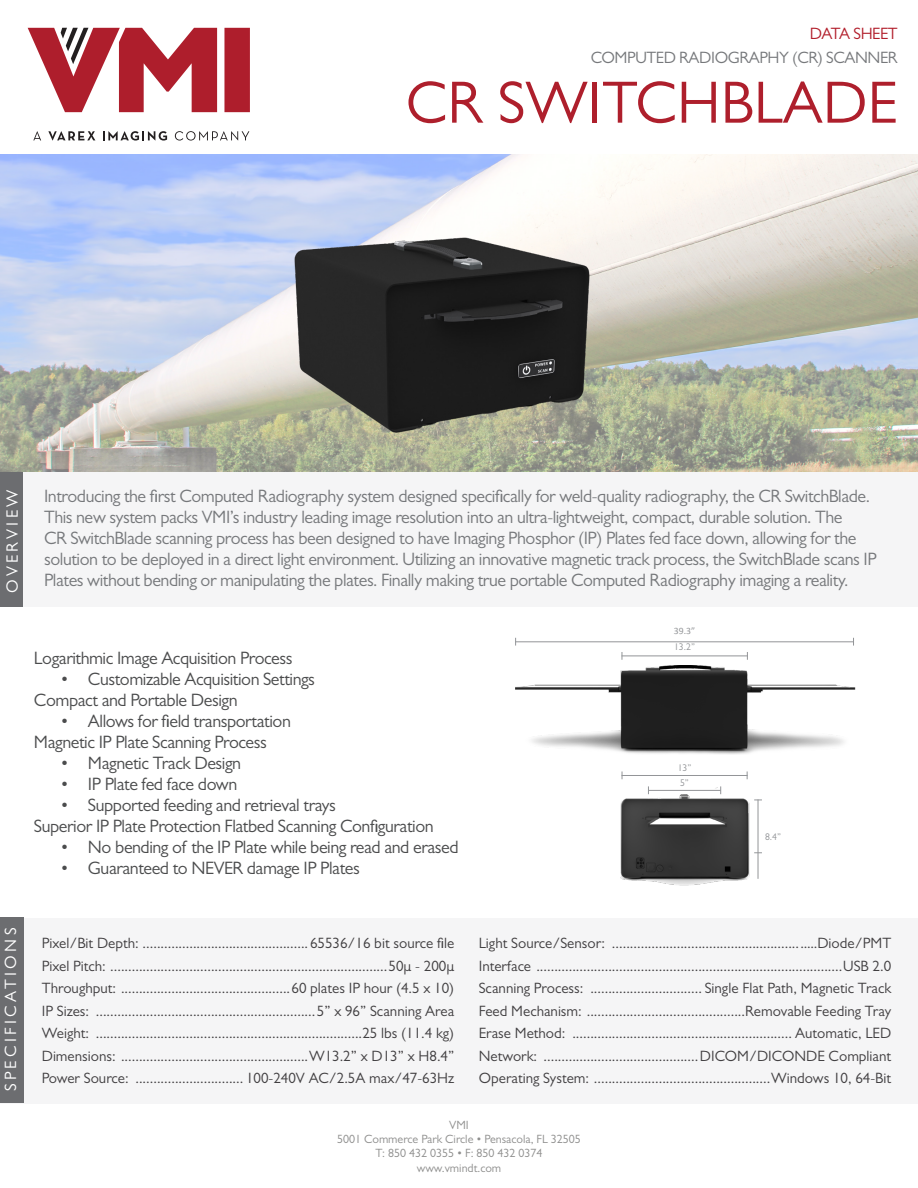
<style>
.page{position:relative;width:918px;height:1188px;background:#fff}
.page>*{position:absolute;margin:0;border:0;box-sizing:border-box;transform-origin:0 0}
.t1{font:60px "Gill Sans";color:#ae1f2c}
.t2{font:18px/21px "Gill Sans";letter-spacing:-.025em;color:#76787b}
.t3{font:18px "Gill Sans";letter-spacing:-.025em;color:#4b4c4d}
.t4{font:16.5px "Gill Sans";letter-spacing:-.025em;color:#76787b}
.t5{font:16.5px "Gill Sans";letter-spacing:.2em;color:#fff}
.t6{font:16.5px "Gill Sans";letter-spacing:-.025em;color:#b21f2c}
.t7{font:15px "Gill Sans";color:#413f41}
.t8{font:12px/14.4px "Gill Sans";color:#8e8e8d;text-align:center}
.t9{font:9.75px "Gill Sans";color:#939598}
.t10{font:9.75px "Calibri";color:#939598}
</style>
<div class="page">
<svg style="left:28px;top:28px;width:189px;height:84px"></svg>
<svg style="left:224px;top:28px;width:26px;height:84px;background:#af2230"></svg>
<svg style="left:33px;top:131px;width:8px;height:9px"></svg>
<svg style="left:48px;top:131px;width:47px;height:10px"></svg>
<svg style="left:103px;top:131px;width:64px;height:10px"></svg>
<svg style="left:175px;top:131px;width:74px;height:10px"></svg>
<div style="left:0;top:918px;width:918px;height:185px;background:#f5f5f6"></div>
<div style="left:0;top:918px;width:24px;height:185px;background:#6c6d70"></div>
<div style="left:0;top:472px;width:918px;height:135px;background:#f5f5f6"></div>
<div style="left:0;top:472px;width:23px;height:135px;background:#6c6d70"></div>
<img style="left:0;top:155px;width:918px;height:317px">
<img style="left:275px;top:218px;width:333px;height:234px">
<img style="left:515px;top:666px;width:341px;height:88px">
<hr style="left:515px;top:641px;width:339px;height:1px;background:#939598">
<hr style="left:622px;top:655px;width:126px;height:1px;background:#939598">
<img style="left:620px;top:787px;width:140px;height:99px">
<hr style="left:758px;top:799px;width:1px;height:80px;background:#939598">
<hr style="left:622px;top:775px;width:126px;height:1px;background:#939598">
<hr style="left:648px;top:790px;width:73px;height:1px;background:#939598">
<p class="t6" style="left:810px;top:24px;width:89px">DATA SHEET</p>
<p class="t4" style="left:591px;top:48px;width:309px">COMPUTED RADIOGRAPHY (CR) SCANNER</p>
<p class="t1" style="left:406px;top:68px;width:493px">CR SWITCHBLADE</p>
<p class="t5" style="left:3px;top:593px;width:105px;rotate:-90deg">OVERVIEW</p>
<p class="t2" style="left:44px;top:486px;width:834px">Introducing the first Computed Radiography system designed specifically for weld-quality radiography, the CR SwitchBlade.<br>This new system packs VMI’s industry leading image resolution into an ultra-lightweight, compact, durable solution. The<br>CR SwitchBlade scanning process has been designed to have Imaging Phosphor (IP) Plates fed face down, allowing for the solution to be deployed in a direct light environment. Utilizing an innovative magnetic track process, the SwitchBlade scans IP Plates without bending or manipulating the plates. Finally making true portable Computed Radiography imaging a reality.</p>
<p class="t3" style="left:34px;top:648px;width:260px">Logarithmic Image Acquisition Process</p>
<p class="t3" style="left:61px;top:669px;width:256px">• Customizable Acquisition Settings</p>
<p class="t3" style="left:34px;top:690px;width:205px">Compact and Portable Design</p>
<p class="t3" style="left:61px;top:711px;width:231px">• Allows for field transportation</p>
<p class="t3" style="left:34px;top:732px;width:234px">Magnetic IP Plate Scanning Process</p>
<p class="t3" style="left:61px;top:753px;width:182px">• Magnetic Track Design</p>
<p class="t3" style="left:61px;top:774px;width:178px">• IP Plate fed face down</p>
<p class="t3" style="left:61px;top:795px;width:276px">• Supported feeding and retrieval trays</p>
<p class="t3" style="left:34px;top:816px;width:401px">Superior IP Plate Protection Flatbed Scanning Configuration</p>
<p class="t3" style="left:61px;top:837px;width:399px">• No bending of the IP Plate while being read and erased</p>
<p class="t3" style="left:61px;top:858px;width:300px">• Guaranteed to NEVER damage IP Plates</p>
<p class="t10" style="left:674px;top:625px;width:23px">39.3”</p>
<p class="t9" style="left:674px;top:642px;width:22px">13.2”</p>
<p class="t9" style="left:678px;top:762px;width:15px">13”</p>
<p class="t9" style="left:680px;top:777px;width:10px">5”</p>
<p class="t9" style="left:765px;top:831px;width:18px">8.4”</p>
<p class="t5" style="left:1px;top:1091px;width:165px;rotate:-90deg">SPECIFICATIONS</p>
<p class="t7" style="left:42px;top:935px;width:414px">Pixel/Bit Depth: .............................................. 65536/16 bit source file</p>
<p class="t7" style="left:42px;top:957px;width:414px">Pixel Pitch: .............................................................................50μ - 200μ</p>
<p class="t7" style="left:42px;top:980px;width:414px">Throughput: ...............................................60 plates IP hour (4.5 x 10)</p>
<p class="t7" style="left:42px;top:1002px;width:414px">IP Sizes: .............................................................5” x 96” Scanning Area</p>
<p class="t7" style="left:42px;top:1025px;width:414px">Weight: ..........................................................................25 lbs (11.4 kg)</p>
<p class="t7" style="left:42px;top:1047px;width:414px">Dimensions: ....................................................W13.2” x D13” x H8.4”</p>
<p class="t7" style="left:42px;top:1070px;width:414px">Power Source: .............................. 100-240V AC/2.5A max/47-63Hz</p>
<p class="t7" style="left:479px;top:935px;width:414px">Light Source/Sensor: .........................................................Diode/PMT</p>
<p class="t7" style="left:479px;top:957px;width:414px">Interface .....................................................................................USB 2.0</p>
<p class="t7" style="left:479px;top:980px;width:414px">Scanning Process: ............................... Single Flat Path, Magnetic Track</p>
<p class="t7" style="left:479px;top:1002px;width:414px">Feed Mechanism: ............................................Removable Feeding Tray</p>
<p class="t7" style="left:479px;top:1025px;width:414px">Erase Method: ............................................................. Automatic, LED</p>
<p class="t7" style="left:479px;top:1047px;width:414px">Network: ...........................................DICOM/DICONDE Compliant</p>
<p class="t7" style="left:479px;top:1070px;width:414px">Operating System: .................................................Windows 10, 64-Bit</p>
<p class="t8" style="left:337px;top:1117px;width:245px">VMI<br>5001 Commerce Park Circle • Pensacola, FL 32505<br>T: 850 432 0355 • F: 850 432 0374 www.vmindt.com</p>
</div>
